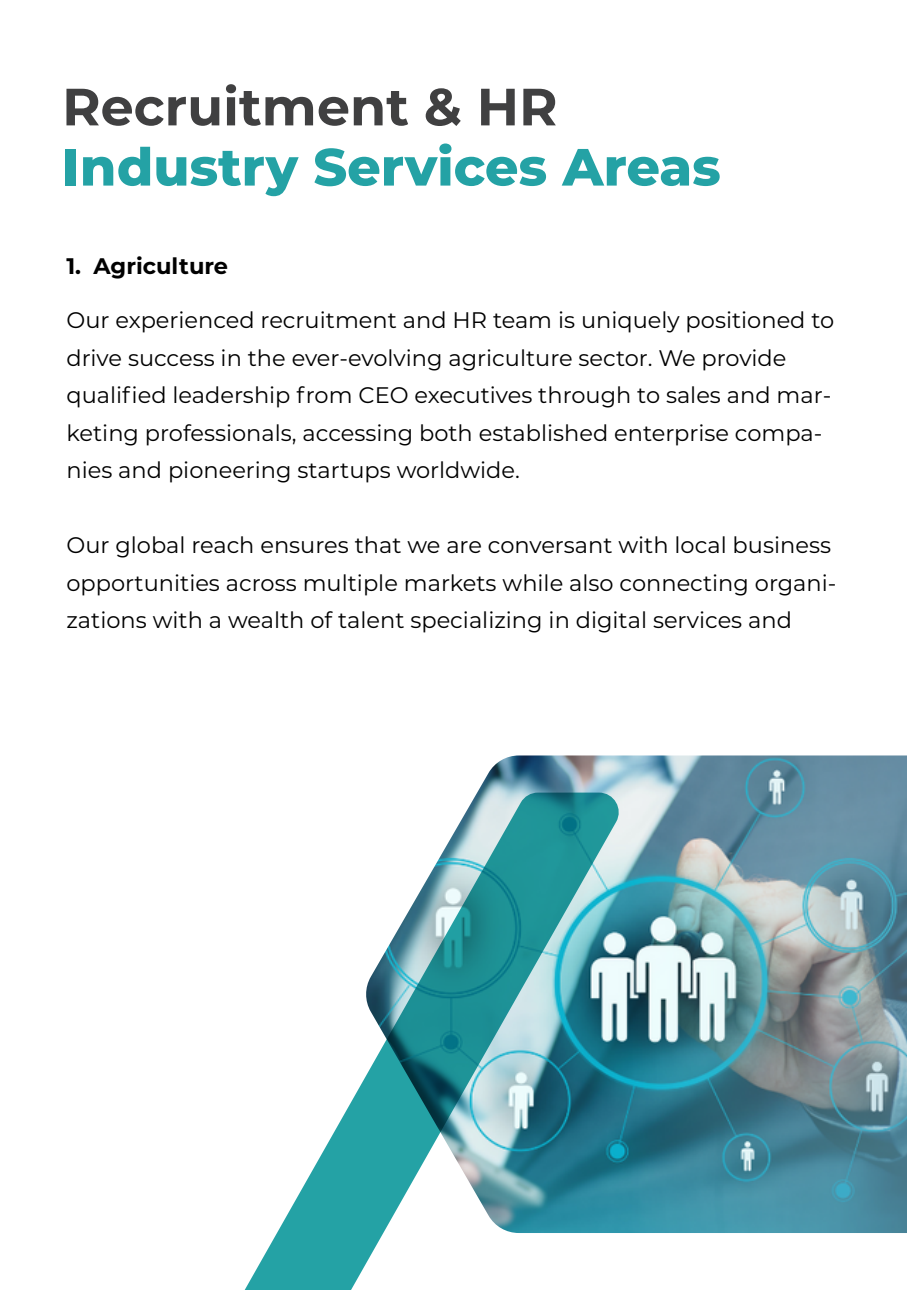
<style>
.page{position:relative;width:907px;height:1290px;background:#fff}
.page>*{position:absolute;margin:0;border:0;box-sizing:border-box;transform-origin:0 0}
.t1{font:800 52.35px "Montserrat";color:#24a2a5}
.t2{font:700 52.35px "Montserrat";color:#404041}
.t3{font:22.5px/37.5px "Montserrat";color:#000}
.t4{font:700 22.5px "Montserrat";color:#000}
</style>
<div class="page">
<img style="left:477px;top:755px;width:429px;height:478px">
<svg style="left:245px;top:792px;width:373px;height:498px"></svg>
<h1 class="t2" style="left:62px;top:69px;width:497px">Recruitment &amp; HR</h1>
<h1 class="t1" style="left:62px;top:129px;width:660px">Industry Services Areas</h1>
<p class="t4" style="left:66px;top:250px;width:163px">1. Agriculture</p>
<p class="t3" style="left:66px;top:301px;width:769px">Our experienced recruitment and HR team is uniquely positioned to drive success in the ever-evolving agriculture sector. We provide qualified leadership from CEO executives through to sales and mar&shy;keting professionals, accessing both established enterprise compa&shy;nies and pioneering startups worldwide.</p>
<p class="t3" style="left:66px;top:526px;width:771px">Our global reach ensures that we are conversant with local business opportunities across multiple markets while also connecting organi&shy;zations with a wealth of talent specializing in digital services and</p>
</div>
